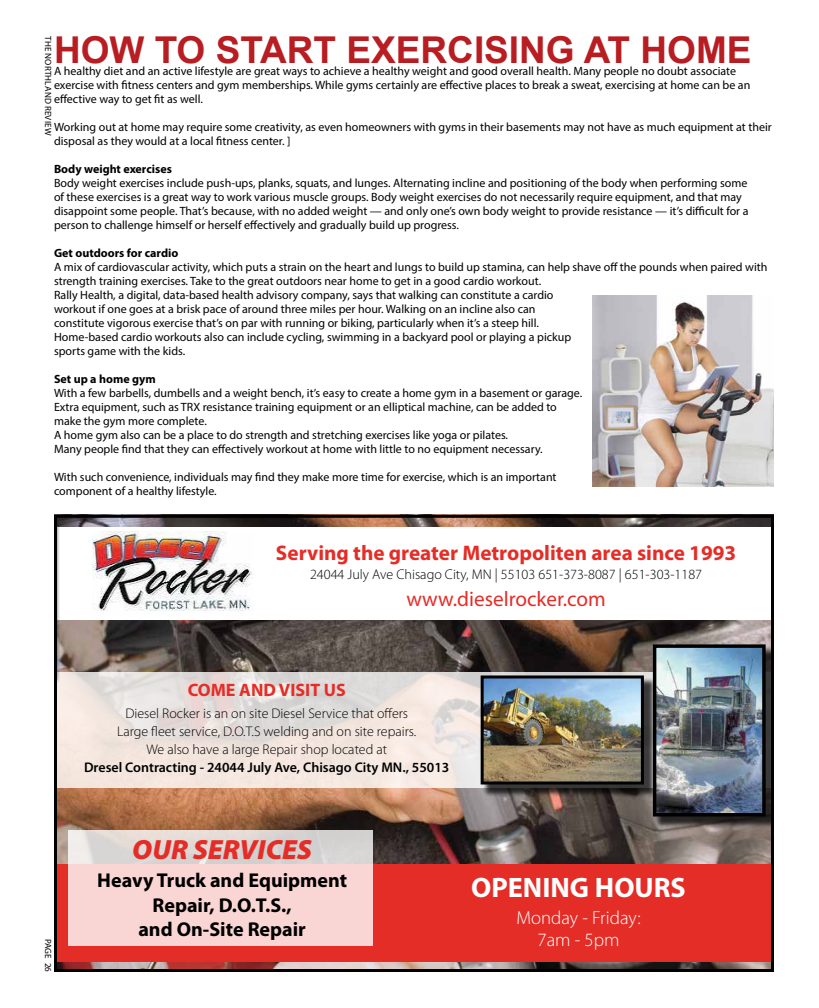
<style>
.page{position:relative;width:819px;height:1008px;background:#fff}
.page>*{position:absolute;margin:0;border:0;box-sizing:border-box;transform-origin:0 0}
.t1{font:700 37px "Arial";color:#b81d22}
.t2{font:700 28.2px "Myriad Pro";color:#fff}
.t3{font:italic 900 27.9px "Myriad Pro";color:#e52d27}
.t4{font:700 21.2px "Myriad Pro";color:#e52d27}
.t5{font:21.2px "Myriad Pro";color:#e52d27}
.t6{font:700 20.1px/24.5px "Myriad Pro";color:#000;text-align:center}
.t7{font:300 18.8px/22px "Myriad Pro";color:#fff;text-align:center}
.t8{font:700 18px "Myriad Pro";color:#e52d27}
.t9{font:300 14.1px "Myriad Pro";color:#000}
.t10{font:300 14px/18px "Myriad Pro";color:#000;text-align:center}
.t11{font:600 14px "Myriad Pro";color:#000}
.t12{font:12px/14px "Myriad Pro";color:#000}
.t13{font:700 12px "Myriad Pro";color:#000}
.t14{font:9px "Myriad Pro";letter-spacing:.02em;color:#000}
</style>
<div class="page">
<img style="left:592px;top:296px;width:182px;height:191px">
<img style="left:58px;top:519px;width:712px;height:449px">
<div style="left:54px;top:527px;width:720px;height:93px;background:#fff"></div>
<img style="left:93px;top:532px;width:159px;height:79px">
<svg style="left:58px;top:672px;width:595px;height:116px;background:#ebe2dd"></svg>
<div style="left:54px;top:864px;width:720px;height:98px;background:#e52d27"></div>
<div style="left:482px;top:677px;width:174px;height:120px;background:#000;opacity:.75"></div>
<img style="left:485px;top:679px;width:155px;height:101px">
<div style="left:481px;top:675px;width:163px;height:109px;border:3px solid #000"></div>
<div style="left:655px;top:646px;width:119px;height:183px;background:#000;opacity:.75"></div>
<img style="left:657px;top:648px;width:105px;height:164px">
<div style="left:653px;top:644px;width:113px;height:172px;border:3px solid #000"></div>
<div style="left:54px;top:515px;width:6px;height:170px;background:#000;opacity:.75"></div>
<div style="left:54px;top:515px;width:720px;height:457px;border:3px solid #000"></div>
<svg style="left:68px;top:830px;width:305px;height:115px;background:#f0d5d3"></svg>
<p class="t14" style="left:54px;top:36px;width:101px;rotate:90deg">THE NORTHLAND REVIEW</p>
<h1 class="t1" style="left:54px;top:26px;width:699px">HOW TO START EXERCISING AT HOME</h1>
<p class="t12" style="left:54px;top:63px;width:698px">A healthy diet and an active lifestyle are great ways to achieve a healthy weight and good overall health. Many people no doubt associate exercise with fitness centers and gym memberships. While gyms certainly are effective places to break a sweat, exercising at home can be an effective way to get fit as well.</p>
<p class="t12" style="left:54px;top:119px;width:719px">Working out at home may require some creativity, as even homeowners with gyms in their basements may not have as much equipment at their disposal as they would at a local fitness center. ]</p>
<p class="t13" style="left:54px;top:161px;width:119px">Body weight exercises</p>
<p class="t12" style="left:54px;top:175px;width:696px">Body weight exercises include push-ups, planks, squats, and lunges. Alternating incline and positioning of the body when performing some of these exercises is a great way to work various muscle groups. Body weight exercises do not necessarily require equipment, and that may disappoint some people. That’s because, with no added weight — and only one’s own body weight to provide resistance — it’s difficult for a person to challenge himself or herself effectively and gradually build up progress.</p>
<p class="t13" style="left:54px;top:245px;width:126px">Get outdoors for cardio</p>
<p class="t12" style="left:54px;top:259px;width:715px">A mix of cardiovascular activity, which puts a strain on the heart and lungs to build up stamina, can help shave off the pounds when paired with strength training exercises. Take to the great outdoors near home to get in a good cardio workout.<br>Rally Health, a digital, data-based health advisory company, says that walking can constitute a cardio<br>workout if one goes at a brisk pace of around three miles per hour. Walking on an incline also can<br>constitute vigorous exercise that’s on par with running or biking, particularly when it’s a steep hill.<br>Home-based cardio workouts also can include cycling, swimming in a backyard pool or playing a pickup<br>sports game with the kids.</p>
<p class="t13" style="left:54px;top:371px;width:103px">Set up a home gym</p>
<p class="t12" style="left:54px;top:386px;width:530px">With a few barbells, dumbells and a weight bench, it’s easy to create a home gym in a basement or garage.<br>Extra equipment, such as TRX resistance training equipment or an elliptical machine, can be added to make the gym more complete.<br>A home gym also can be a place to do strength and stretching exercises like yoga or pilates.<br>Many people find that they can effectively workout at home with little to no equipment necessary.</p>
<p class="t12" style="left:54px;top:470px;width:504px">With such convenience, individuals may find they make more time for exercise, which is an important component of a healthy lifestyle.</p>
<h3 class="t4" style="left:276px;top:541px;width:462px">Serving the greater Metropoliten area since 1993</h3>
<p class="t9" style="left:310px;top:566px;width:394px">24044 July Ave Chisago City, MN | 55103 651-373-8087 | 651-303-1187</p>
<h3 class="t5" style="left:406px;top:587px;width:201px">www.dieselrocker.com</h3>
<p class="t14" style="left:54px;top:939px;width:35px;rotate:90deg">PAGE 26</p>
<h3 class="t8" style="left:188px;top:680px;width:160px">COME AND VISIT US</h3>
<p class="t10" style="left:117px;top:705px;width:301px">Diesel Rocker is an on site Diesel Service that offers<br>Large fleet service, D.O.T.S welding and on site repairs.<br>We also have a large Repair shop located at</p>
<p class="t11" style="left:84px;top:760px;width:367px">Dresel Contracting - 24044 July Ave, Chisago City MN., 55013</p>
<h3 class="t3" style="left:132px;top:834px;width:181px">OUR SERVICES</h3>
<h3 class="t6" style="left:97px;top:868px;width:251px">Heavy Truck and Equipment<br>Repair, D.O.T.S.,<br>and On-Site Repair</h3>
<h2 class="t2" style="left:471px;top:872px;width:216px">OPENING HOURS</h2>
<h3 class="t7" style="left:516px;top:908px;width:126px">Monday - Friday:<br>7am - 5pm</h3>
</div>
